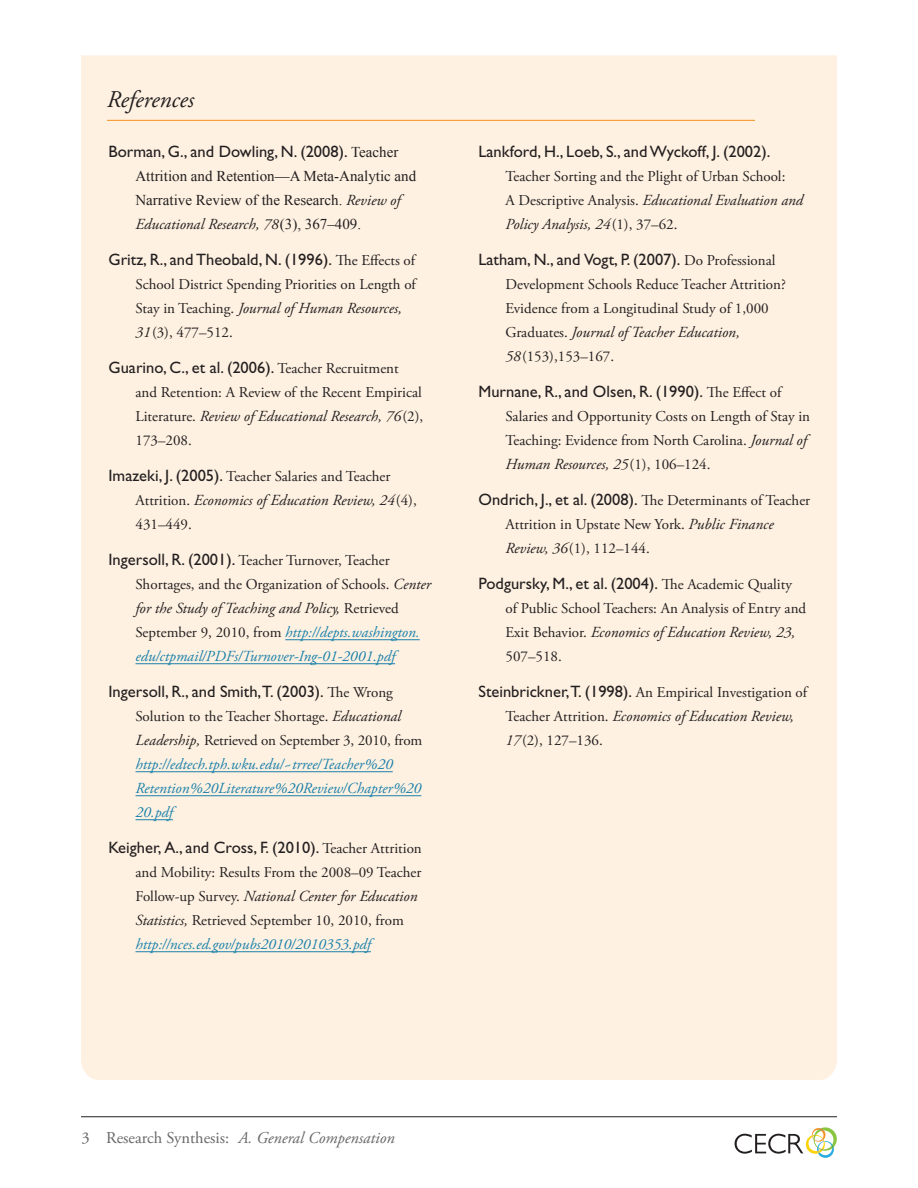
<style>
.page{position:relative;width:918px;height:1188px;background:#fff}
.page>*{position:absolute;margin:0;border:0;box-sizing:border-box;transform-origin:0 0}
.H4{font:italic 24px "Adobe Garamond Pro";color:#231f20}
.References{font:16.5px "Gill Sans Std";color:#231f20}
.t1{font:italic 16.5px "Adobe Garamond Pro";color:#666}
.t2{font:16.5px "Adobe Garamond Pro";color:#666}
.References-2{font:italic 15.3px/24px "Adobe Garamond Pro";color:#231f20}
.References-3{font:italic 15.3px/24px "Adobe Garamond Pro";color:#1b81ab}
.References-4{font:15px/24px "Adobe Garamond Pro";color:#231f20}
.References-5{font:15px/24px "Times New Roman";color:#231f20}
.s1{font-family:"Times New Roman";font-size:15px}
.s2{font-family:"Adobe Garamond Pro";font-style:italic;font-size:15.3px}
.s3{font-family:"Times New Roman";font-style:normal;font-size:15px}
.s4{font-family:"Adobe Garamond Pro";font-size:15px}
.s5{font-style:normal;font-size:15px}
.s6{font-style:italic;font-size:15.3px}
.s7{font-family:"Gill Sans Std";font-size:16.5px}
.s8{color:#231f20}
.s9{font-style:normal;font-size:15px;color:#231f20}
</style>
<div class="page">
<svg style="left:735px;top:1127px;width:102px;height:31px"></svg>
<hr style="left:81px;top:1116px;width:756px;height:1px;background:#231f20">
<div style="left:81px;top:55px;width:756px;height:1025px;background:#fef1e1"></div>
<hr style="left:107px;top:120px;width:648px;height:1px;background:#f69122">
<hr style="left:285px;top:639px;width:135px;height:1px;background:#1b81ab">
<hr style="left:135px;top:663px;width:260px;height:1px;background:#1b81ab">
<hr style="left:135px;top:771px;width:258px;height:1px;background:#1b81ab">
<hr style="left:135px;top:795px;width:286px;height:1px;background:#1b81ab">
<hr style="left:135px;top:819px;width:38px;height:1px;background:#1b81ab">
<hr style="left:135px;top:951px;width:236px;height:1px;background:#1b81ab">
<h4 class="H4" style="left:107px;top:85px;width:89px">References</h4>
<p class="References" style="left:108px;top:142px;width:291px">Borman, G., and Dowling, N. (2008). <span class="s1">Teacher</span></p>
<p class="References-5" style="left:136px;top:163px;width:282px">Attrition and Retention—A Meta-Analytic and<br>Narrative Review of the Research. <span class="s2">Review of</span></p>
<p class="References-2" style="left:135px;top:212px;width:227px">Educational Research, 78<span class="s3">(3), 367–409.</span></p>
<p class="References" style="left:108px;top:250px;width:308px">Gritz, R., and Theobald, N. (1996). <span class="s4">The Effects of</span></p>
<p class="References-4" style="left:136px;top:273px;width:282px">School District Spending Priorities on Length of</p>
<p class="References-2" style="left:136px;top:296px;width:268px"><span class="s5">Stay in Teaching.</span> Journal of Human Resources,</p>
<p class="References-4" style="left:136px;top:321px;width:99px"><span class="s6">31</span>(3), 477–512.</p>
<p class="References" style="left:108px;top:358px;width:292px">Guarino, C., et al. (2006). <span class="s4">Teacher Recruitment</span></p>
<p class="References-4" style="left:135px;top:381px;width:288px">and Retention: A Review of the Recent Empirical</p>
<p class="References-2" style="left:135px;top:404px;width:289px"><span class="s5">Literature.</span> Review of Educational Research, 76<span class="s5">(2),</span></p>
<p class="References-4" style="left:136px;top:429px;width:58px">173–208.</p>
<p class="References-4" style="left:108px;top:465px;width:284px"><span class="s7">Imazeki, J. (2005).</span> Teacher Salaries and Teacher</p>
<p class="References-2" style="left:135px;top:488px;width:283px"><span class="s5">Attrition.</span> Economics of Education Review, 24<span class="s5">(4),</span></p>
<p class="References-4" style="left:136px;top:513px;width:58px">431–449.</p>
<p class="References-4" style="left:135px;top:549px;width:297px;text-indent:-27px"><span class="s7">Ingersoll, R. (2001).</span> Teacher Turnover, Teacher<br>Shortages, and the Organization of Schools. <span class="s6">Center</span></p>
<p class="References-3" style="left:135px;top:596px;width:286px"><span class="s8">for the Study of Teaching and Policy,</span> <span class="s9">Retrieved<br>September 9, 2010, from</span> http://depts.washington. edu/ctpmail/PDFs/Turnover-Ing-01-2001.pdf</p>
<p class="References" style="left:108px;top:682px;width:286px">Ingersoll, R., and Smith,T. (2003). <span class="s4">The Wrong</span></p>
<p class="References-4" style="left:135px;top:705px;width:288px">Solution to the Teacher Shortage. <span class="s6">Educational<br>Leadership,</span> Retrieved on September 3, 2010, from</p>
<p class="References-3" style="left:135px;top:752px;width:287px">http://edtech.tph.wku.edu/~trree/Teacher%20<br>Retention%20Literature%20Review/Chapter%20<br>20.pdf</p>
<p class="References" style="left:108px;top:838px;width:315px">Keigher, A., and Cross, F. (2010). <span class="s4">Teacher Attrition</span></p>
<p class="References-4" style="left:135px;top:861px;width:287px">and Mobility: Results From the 2008–09 Teacher</p>
<p class="References-2" style="left:135px;top:884px;width:283px"><span class="s5">Follow-up Survey.</span> National Center for Education</p>
<p class="References-4" style="left:136px;top:909px;width:270px"><span class="s6">Statistics,</span> Retrieved September 10, 2010, from</p>
<p class="References-3" style="left:135px;top:932px;width:237px">http://nces.ed.gov/pubs2010/2010353.pdf</p>
<p class="References" style="left:478px;top:142px;width:293px">Lankford, H., Loeb, S., and Wyckoff, J. (2002).</p>
<p class="References-4" style="left:505px;top:165px;width:281px">Teacher Sorting and the Plight of Urban School:</p>
<p class="References-2" style="left:505px;top:188px;width:299px"><span class="s5">A Descriptive Analysis.</span> Educational Evaluation and<br>Policy Analysis, 24<span class="s5">(1), 37–62.</span></p>
<p class="References" style="left:479px;top:250px;width:299px">Latham, N., and Vogt, P. (2007). <span class="s4">Do Professional</span></p>
<p class="References-4" style="left:506px;top:273px;width:282px">Development Schools Reduce Teacher Attrition?<br>Evidence from a Longitudinal Study of 1,000</p>
<p class="References-2" style="left:506px;top:320px;width:236px"><span class="s5">Graduates.</span> Journal of Teacher Education,</p>
<p class="References-4" style="left:506px;top:345px;width:110px"><span class="s6">58</span>(153),153–167.</p>
<p class="References" style="left:479px;top:382px;width:304px">Murnane, R., and Olsen, R. (1990). <span class="s4">The Effect of</span></p>
<p class="References-4" style="left:506px;top:405px;width:306px">Salaries and Opportunity Costs on Length of Stay in<br>Teaching: Evidence from North Carolina. <span class="s6">Journal of</span></p>
<p class="References-2" style="left:506px;top:452px;width:206px">Human Resources, 25<span class="s5">(1), 106–124.</span></p>
<p class="References-4" style="left:505px;top:489px;width:306px;text-indent:-27px"><span class="s7">Ondrich, J., et al. (2008).</span> The Determinants of Teacher<br>Attrition in Upstate New York. <span class="s6">Public Finance<br>Review, 36</span>(1), 112–144.</p>
<p class="References" style="left:479px;top:574px;width:315px">Podgursky, M., et al. (2004). <span class="s4">The Academic Quality</span></p>
<p class="References-4" style="left:506px;top:597px;width:302px">of Public School Teachers: An Analysis of Entry and</p>
<p class="References-2" style="left:506px;top:620px;width:291px"><span class="s5">Exit Behavior.</span> Economics of Education Review, 23,</p>
<p class="References-4" style="left:506px;top:645px;width:58px">507–518.</p>
<p class="References-4" style="left:479px;top:681px;width:330px"><span class="s7">Steinbrickner,T. (1998).</span> An Empirical Investigation of</p>
<p class="References-2" style="left:505px;top:704px;width:290px"><span class="s5">Teacher Attrition.</span> Economics of Education Review,</p>
<p class="References-4" style="left:506px;top:729px;width:99px"><span class="s6">17</span>(2), 127–136.</p>
<p class="t2" style="left:81px;top:1128px;width:149px">3 Research Synthesis:</p>
<p class="t1" style="left:238px;top:1127px;width:158px">A. General Compensation</p>
</div>
